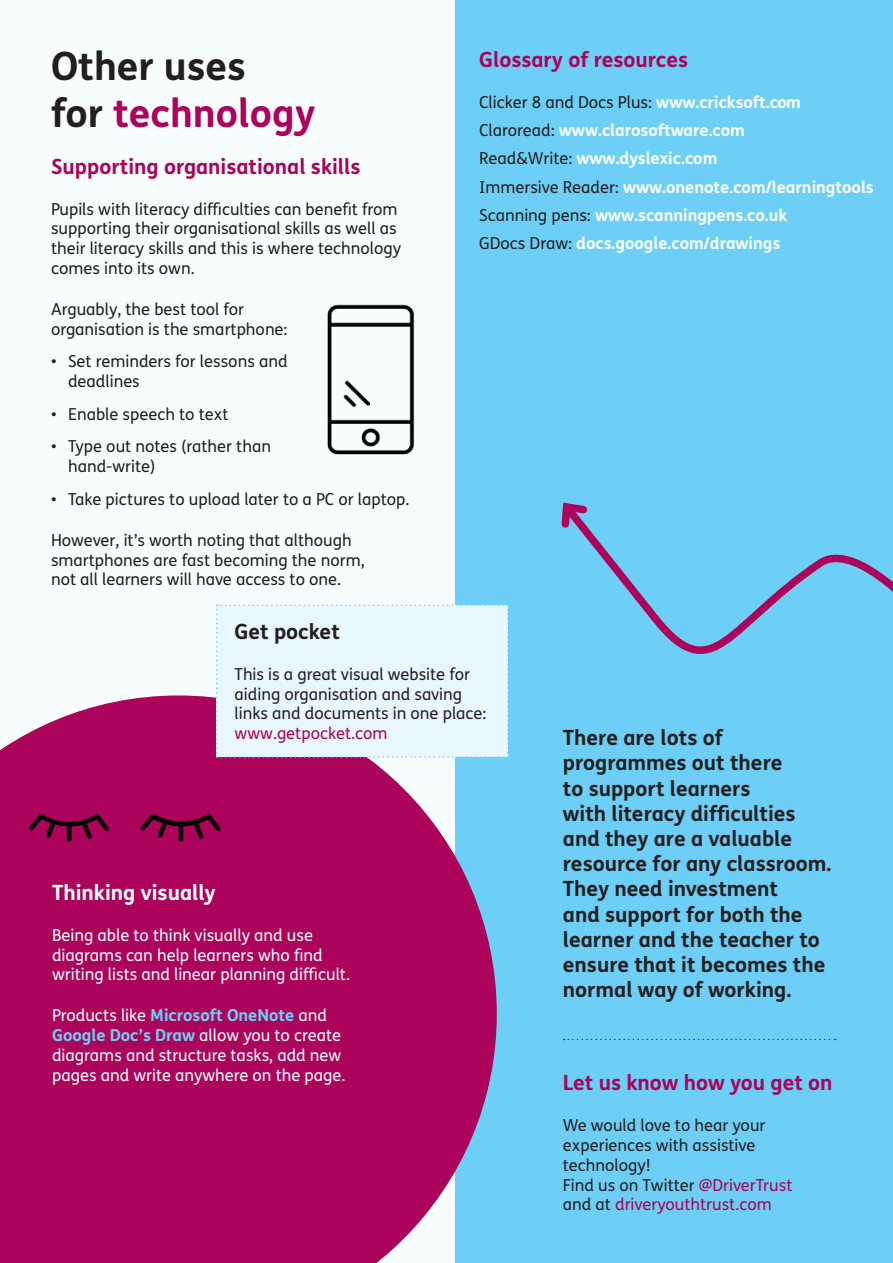
<style>
.page{position:relative;width:893px;height:1263px;background:#f8fdfe}
.page>*{position:absolute;margin:0;border:0;box-sizing:border-box;transform-origin:0 0}
.Subheading{font:700 39px/46.8px "FS Me";color:#231f20}
.Intro_paragraph{font:700 21px/25.2px "FS Me";color:#231f20}
.Intro_paragraph-2{font:700 21px "FS Me";color:#ab045a}
.Intro_paragraph-3{font:700 21px "FS Me";color:#fff}
.Body_text{font:16.5px/19.8px "FS Me";color:#231f20}
.Body_text-2{font:16.5px/19.8px "FS Me";color:#fff}
.Body_text-3{font:700 16.5px "FS Me";color:#fff}
.s1{color:#ab045a}
.s2{font-weight:700;color:#fff}
.s3{font-weight:400;color:#231f20}
.s4{font-weight:700;color:#6dcff6}
</style>
<div class="page">
<div style="left:455px;top:0;width:438px;height:1263px;background:#6dcff6"></div>
<svg style="left:0;top:758px;width:497px;height:505px;fill:#ab045a"></svg>
<div style="left:216px;top:604px;width:292px;height:154px;background:#e9f8fe"></div>
<svg style="left:564px;top:1039px;width:271px;height:1px"></svg>
<img style="left:0;top:668px;width:284px;height:319px">
<svg style="left:581px;top:532px;width:312px;height:122px"></svg>
<svg style="left:561px;top:502px;width:30px;height:30px"></svg>
<img style="left:327px;top:304px;width:88px;height:151px">
<p class="Subheading" style="left:51px;top:41px;width:266px">Other uses<br>for <span class="s1">technology</span></p>
<p class="Intro_paragraph-2" style="left:51px;top:150px;width:311px">Supporting organisational skills</p>
<p class="Body_text" style="left:51px;top:199px;width:352px">Pupils with literacy difficulties can benefit from supporting their organisational skills as well as their literacy skills and this is where technology comes into its own.</p>
<p class="Body_text" style="left:51px;top:299px;width:238px">Arguably, the best tool for organisation is the smartphone:</p>
<p class="Body_text" style="left:68px;top:351px;width:221px;text-indent:-17px">• Set reminders for lessons and deadlines</p>
<p class="Body_text" style="left:51px;top:404px;width:179px">• Enable speech to text</p>
<p class="Body_text" style="left:68px;top:436px;width:204px;text-indent:-17px">• Type out notes (rather than hand-write)</p>
<p class="Body_text" style="left:51px;top:489px;width:360px">• Take pictures to upload later to a PC or laptop.</p>
<p class="Body_text" style="left:51px;top:530px;width:315px">However, it’s worth noting that although smartphones are fast becoming the norm, not all learners will have access to one.</p>
<p class="Intro_paragraph-2" style="left:479px;top:43px;width:210px">Glossary of resources</p>
<p class="Body_text" style="left:479px;top:92px;width:323px">Clicker 8 and Docs Plus: <span class="s2">www.cricksoft.com</span></p>
<p class="Body_text-3" style="left:479px;top:118px;width:267px"><span class="s3">Claroread:</span> www.clarosoftware.com</p>
<p class="Body_text-3" style="left:479px;top:146px;width:240px"><span class="s3">Read&amp;Write:</span> www.dyslexic.com</p>
<p class="Body_text-3" style="left:479px;top:174px;width:396px"><span class="s3">Immersive Reader:</span> www.onenote.com/learningtools</p>
<p class="Body_text-3" style="left:479px;top:202px;width:310px"><span class="s3">Scanning pens:</span> www.scanningpens.co.uk</p>
<p class="Body_text-3" style="left:479px;top:231px;width:303px"><span class="s3">GDocs Draw:</span> docs.google.com/drawings</p>
<p class="Intro_paragraph" style="left:235px;top:618px;width:107px">Get pocket</p>
<p class="Body_text" style="left:235px;top:664px;width:254px">This is a great visual website for aiding organisation and saving links and documents in one place: <span class="s1">www.getpocket.com</span></p>
<p class="Intro_paragraph-3" style="left:52px;top:876px;width:165px">Thinking visually</p>
<p class="Body_text-2" style="left:52px;top:925px;width:299px">Being able to think visually and use diagrams can help learners who find writing lists and linear planning difficult.</p>
<p class="Body_text-2" style="left:52px;top:1005px;width:295px">Products like <span class="s4">Microsoft OneNote</span> and <span class="s4">Google Doc’s Draw</span> allow you to create diagrams and structure tasks, add new pages and write anywhere on the page.</p>
<p class="Intro_paragraph" style="left:563px;top:724px;width:270px">There are lots of programmes out there<br>to support learners<br>with literacy difficulties and they are a valuable resource for any classroom.<br>They need investment<br>and support for both the learner and the teacher to ensure that it becomes the normal way of working.</p>
<p class="Intro_paragraph-2" style="left:563px;top:1066px;width:271px">Let us know how you get on</p>
<p class="Body_text" style="left:563px;top:1115px;width:231px">We would love to hear your experiences with assistive technology!<br>Find us on Twitter <span class="s1">@DriverTrust </span>and at <span class="s1">driveryouthtrust.com</span></p>
</div>
